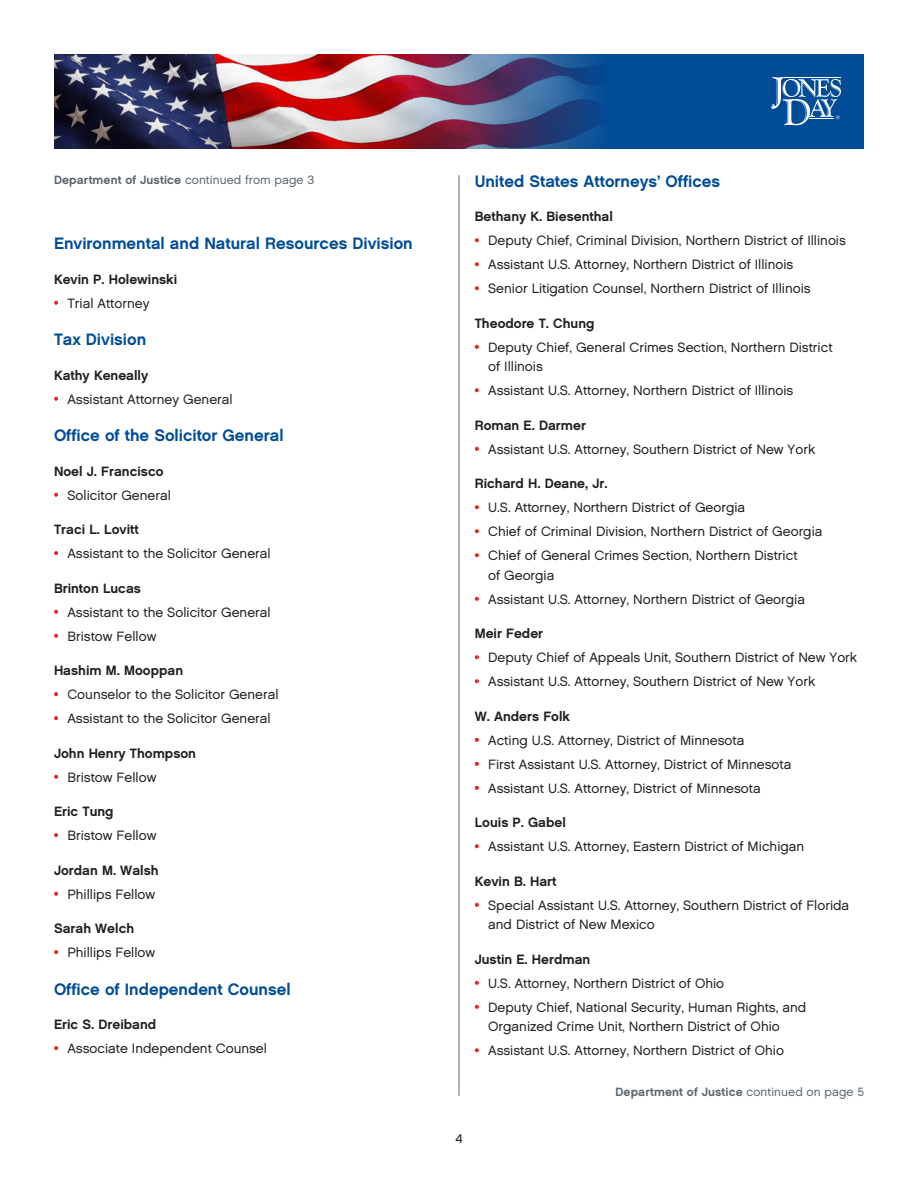
<style>
.page{position:relative;width:918px;height:1188px;background:#fff}
.page>*{position:absolute;margin:0;border:0;box-sizing:border-box;transform-origin:0 0}
.Division_Subhead{font:16.5px "Chalet New York Nineteen Sixty";color:#004c97}
.t1{font:13.5px/19.5px "Chalet London Nineteen Sixty";color:#231f20}
.Lawyer_Name{font:13.5px "Chalet New York Nineteen Sixty";color:#231f20}
.t2{font:12.75px "Chalet London Nineteen Sixty";color:#231f20}
.Jumpline{font:12px "Chalet New York Nineteen Sixty";letter-spacing:.01em;color:#5a6670}
.s1{font-family:"Chalet London Nineteen Sixty"}
.s2{color:#e72419}
</style>
<div class="page">
<div style="left:54px;top:54px;width:810px;height:94px;background:#004c97"></div>
<img style="left:54px;top:54px;width:546px;height:94px">
<svg style="left:771px;top:77px;width:70px;height:48px"></svg>
<hr style="left:459px;top:175px;width:1px;height:921px;background:#5a6670">
<p class="Jumpline" style="left:54px;top:172px;width:262px">Department of Justice <span class="s1">continued from page 3</span></p>
<p class="Division_Subhead" style="left:54px;top:233px;width:360px">Environmental and Natural Resources Division</p>
<p class="Lawyer_Name" style="left:54px;top:270px;width:125px">Kevin P. Holewinski</p>
<p class="t1" style="left:54px;top:293px;width:97px"><span class="s2">•</span> Trial Attorney</p>
<p class="Division_Subhead" style="left:54px;top:329px;width:94px">Tax Division</p>
<p class="Lawyer_Name" style="left:54px;top:366px;width:96px">Kathy Keneally</p>
<p class="t1" style="left:54px;top:389px;width:180px"><span class="s2">•</span> Assistant Attorney General</p>
<p class="Division_Subhead" style="left:54px;top:425px;width:231px">Office of the Solicitor General</p>
<p class="Lawyer_Name" style="left:54px;top:462px;width:111px">Noel J. Francisco</p>
<p class="t1" style="left:54px;top:485px;width:118px"><span class="s2">•</span> Solicitor General</p>
<p class="Lawyer_Name" style="left:54px;top:521px;width:86px">Traci L. Lovitt</p>
<p class="t1" style="left:54px;top:544px;width:218px"><span class="s2">•</span> Assistant to the Solicitor General</p>
<p class="Lawyer_Name" style="left:54px;top:579px;width:88px">Brinton Lucas</p>
<p class="t1" style="left:54px;top:602px;width:218px"><span class="s2">•</span> Assistant to the Solicitor General</p>
<p class="t1" style="left:54px;top:626px;width:104px"><span class="s2">•</span> Bristow Fellow</p>
<p class="Lawyer_Name" style="left:54px;top:662px;width:131px">Hashim M. Mooppan</p>
<p class="t1" style="left:54px;top:685px;width:226px"><span class="s2">•</span> Counselor to the Solicitor General</p>
<p class="t1" style="left:54px;top:709px;width:218px"><span class="s2">•</span> Assistant to the Solicitor General</p>
<p class="Lawyer_Name" style="left:54px;top:744px;width:144px">John Henry Thompson</p>
<p class="t1" style="left:54px;top:767px;width:104px"><span class="s2">•</span> Bristow Fellow</p>
<p class="Lawyer_Name" style="left:54px;top:803px;width:61px">Eric Tung</p>
<p class="t1" style="left:54px;top:826px;width:104px"><span class="s2">•</span> Bristow Fellow</p>
<p class="Lawyer_Name" style="left:54px;top:861px;width:106px">Jordan M. Walsh</p>
<p class="t1" style="left:54px;top:884px;width:103px"><span class="s2">•</span> Phillips Fellow</p>
<p class="Lawyer_Name" style="left:54px;top:920px;width:82px">Sarah Welch</p>
<p class="t1" style="left:54px;top:943px;width:103px"><span class="s2">•</span> Phillips Fellow</p>
<p class="Division_Subhead" style="left:54px;top:978px;width:238px">Office of Independent Counsel</p>
<p class="Lawyer_Name" style="left:54px;top:1016px;width:104px">Eric S. Dreiband</p>
<p class="t1" style="left:54px;top:1039px;width:215px"><span class="s2">•</span> Associate Independent Counsel</p>
<p class="Division_Subhead" style="left:475px;top:171px;width:247px">United States Attorneys’ Offices</p>
<p class="Lawyer_Name" style="left:475px;top:208px;width:140px">Bethany K. Biesenthal</p>
<p class="t1" style="left:475px;top:231px;width:373px"><span class="s2">•</span> Deputy Chief, Criminal Division, Northern District of Illinois</p>
<p class="t1" style="left:475px;top:255px;width:320px"><span class="s2">•</span> Assistant U.S. Attorney, Northern District of Illinois</p>
<p class="t1" style="left:475px;top:279px;width:337px"><span class="s2">•</span> Senior Litigation Counsel, Northern District of Illinois</p>
<p class="Lawyer_Name" style="left:475px;top:315px;width:121px">Theodore T. Chung</p>
<p class="t1" style="left:488px;top:337px;width:346px;text-indent:-14px"><span class="s2">•</span> Deputy Chief, General Crimes Section, Northern District of Illinois</p>
<p class="t1" style="left:475px;top:381px;width:320px"><span class="s2">•</span> Assistant U.S. Attorney, Northern District of Illinois</p>
<p class="Lawyer_Name" style="left:475px;top:417px;width:113px">Roman E. Darmer</p>
<p class="t1" style="left:475px;top:439px;width:342px"><span class="s2">•</span> Assistant U.S. Attorney, Southern District of New York</p>
<p class="Lawyer_Name" style="left:475px;top:475px;width:134px">Richard H. Deane, Jr.</p>
<p class="t1" style="left:475px;top:498px;width:272px"><span class="s2">•</span> U.S. Attorney, Northern District of Georgia</p>
<p class="t1" style="left:475px;top:522px;width:349px"><span class="s2">•</span> Chief of Criminal Division, Northern District of Georgia</p>
<p class="t1" style="left:488px;top:546px;width:311px;text-indent:-14px"><span class="s2">•</span> Chief of General Crimes Section, Northern District of Georgia</p>
<p class="t1" style="left:475px;top:589px;width:332px"><span class="s2">•</span> Assistant U.S. Attorney, Northern District of Georgia</p>
<p class="Lawyer_Name" style="left:475px;top:625px;width:70px">Meir Feder</p>
<p class="t1" style="left:475px;top:648px;width:384px"><span class="s2">•</span> Deputy Chief of Appeals Unit, Southern District of New York</p>
<p class="t1" style="left:475px;top:672px;width:342px"><span class="s2">•</span> Assistant U.S. Attorney, Southern District of New York</p>
<p class="Lawyer_Name" style="left:475px;top:708px;width:97px">W. Anders Folk</p>
<p class="t1" style="left:475px;top:730px;width:271px"><span class="s2">•</span> Acting U.S. Attorney, District of Minnesota</p>
<p class="t1" style="left:475px;top:754px;width:318px"><span class="s2">•</span> First Assistant U.S. Attorney, District of Minnesota</p>
<p class="t1" style="left:475px;top:778px;width:287px"><span class="s2">•</span> Assistant U.S. Attorney, District of Minnesota</p>
<p class="Lawyer_Name" style="left:475px;top:814px;width:93px">Louis P. Gabel</p>
<p class="t1" style="left:475px;top:837px;width:331px"><span class="s2">•</span> Assistant U.S. Attorney, Eastern District of Michigan</p>
<p class="Lawyer_Name" style="left:475px;top:873px;width:83px">Kevin B. Hart</p>
<p class="t1" style="left:488px;top:895px;width:363px;text-indent:-14px"><span class="s2">•</span> Special Assistant U.S. Attorney, Southern District of Florida and District of New Mexico</p>
<p class="Lawyer_Name" style="left:475px;top:951px;width:117px">Justin E. Herdman</p>
<p class="t1" style="left:475px;top:973px;width:251px"><span class="s2">•</span> U.S. Attorney, Northern District of Ohio</p>
<p class="t1" style="left:488px;top:997px;width:320px;text-indent:-14px"><span class="s2">•</span> Deputy Chief, National Security, Human Rights, and<br>Organized Crime Unit, Northern District of Ohio</p>
<p class="t1" style="left:475px;top:1041px;width:311px"><span class="s2">•</span> Assistant U.S. Attorney, Northern District of Ohio</p>
<p class="Jumpline" style="left:616px;top:1084px;width:250px">Department of Justice <span class="s1">continued on page 5</span></p>
<p class="t2" style="left:455px;top:1131px;width:9px">4</p>
</div>
